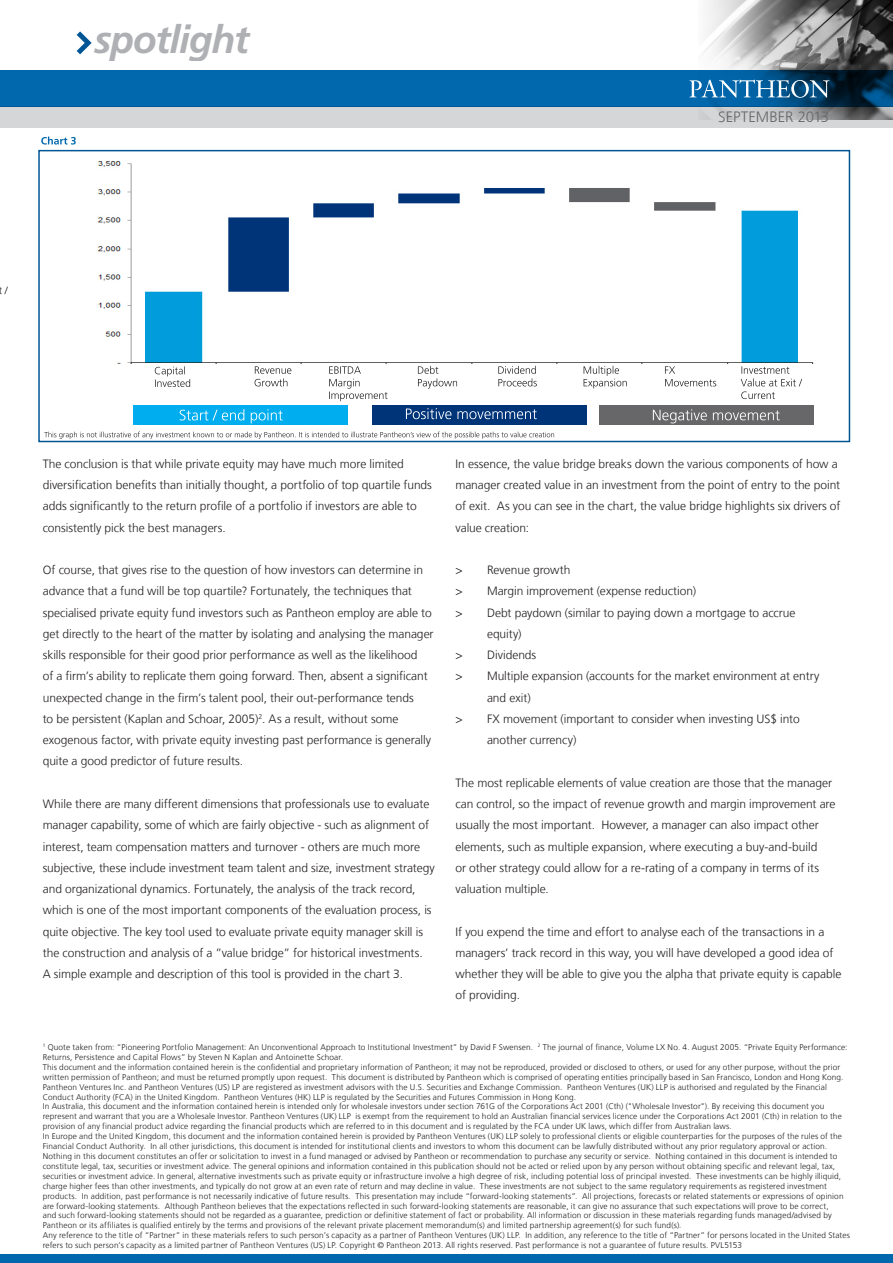
<style>
.page{position:relative;width:893px;height:1263px;background:#fff}
.page>*{position:absolute;margin:0;border:0;box-sizing:border-box;transform-origin:0 0}
.t1{font:italic 700 38.85px "Frutiger LT";letter-spacing:-.03em;color:#afb0b4}
.t2{font:300 15px "Frutiger LT";letter-spacing:-.01em;color:#67676a}
.Main_Para_Folio{font:300 12px/21.3px "Frutiger LT";letter-spacing:-.005em;color:#231f20}
.t3{font:300 10.5px "Frutiger LT";color:#231f20}
.Quotation{font:300 8.25px/9.9px "Frutiger LT";letter-spacing:.015em;color:#231f20}
</style>
<div class="page">
<img style="left:704px;top:1px;width:188px;height:69px">
<div style="left:0;top:70px;width:893px;height:36px;background:#0168ae"></div>
<div style="left:0;top:106px;width:893px;height:22px;background:#d5d6d8"></div>
<svg style="left:689px;top:80px;width:140px;height:18px"></svg>
<div style="left:0;top:1254px;width:893px;height:9px;background:#0168ae"></div>
<svg style="left:77px;top:31px;width:15px;height:23px"></svg>
<div style="left:38px;top:150px;width:812px;height:292px;border:2px solid #005595"></div>
<img style="left:97px;top:161px;width:717px;height:203px">
<div style="left:133px;top:405px;width:214px;height:20px;background:#00aeef"></div>
<div style="left:600px;top:405px;width:214px;height:20px;background:#67676a"></div>
<svg style="left:44px;top:431px;width:510px;height:8px"></svg>
<svg style="left:653px;top:409px;width:127px;height:14px"></svg>
<svg style="left:180px;top:409px;width:103px;height:14px"></svg>
<div style="left:372px;top:405px;width:214px;height:20px;background:#003479"></div>
<svg style="left:406px;top:408px;width:131px;height:11px"></svg>
<svg style="left:41px;top:137px;width:35px;height:8px"></svg>
<svg style="left:255px;top:366px;width:36px;height:20px"></svg>
<svg style="left:329px;top:366px;width:59px;height:35px"></svg>
<svg style="left:418px;top:366px;width:39px;height:23px"></svg>
<svg style="left:498px;top:366px;width:39px;height:20px"></svg>
<svg style="left:584px;top:366px;width:43px;height:22px"></svg>
<svg style="left:665px;top:366px;width:51px;height:20px"></svg>
<svg style="left:741px;top:366px;width:61px;height:33px"></svg>
<svg style="left:155px;top:366px;width:35px;height:21px"></svg>
<h1 class="t1" style="left:94px;top:17px;width:157px">spotlight</h1>
<p class="t3" style="left:-2px;top:284px;width:11px">t /</p>
<h2 class="t2" style="left:718px;top:108px;width:112px">SEPTEMBER 2013</h2>
<p class="Main_Para_Folio" style="left:43px;top:453px;width:391px">The conclusion is that while private equity may have much more limited diversification benefits than initially thought, a portfolio of top quartile funds adds significantly to the return profile of a portfolio if investors are able to consistently pick the best managers.</p>
<p class="Main_Para_Folio" style="left:43px;top:559px;width:392px">Of course, that gives rise to the question of how investors can determine in advance that a fund will be top quartile? Fortunately, the techniques that specialised private equity fund investors such as Pantheon employ are able to get directly to the heart of the matter by isolating and analysing the manager skills responsible for their good prior performance as well as the likelihood<br>of a firm’s ability to replicate them going forward. Then, absent a significant unexpected change in the firm’s talent pool, their out-performance tends<br>to be persistent (Kaplan and Schoar, 2005)<sup>2</sup>. As a result, without some exogenous factor, with private equity investing past performance is generally quite a good predictor of future results.</p>
<p class="Main_Para_Folio" style="left:43px;top:793px;width:394px">While there are many different dimensions that professionals use to evaluate manager capability, some of which are fairly objective - such as alignment of interest, team compensation matters and turnover - others are much more subjective, these include investment team talent and size, investment strategy and organizational dynamics. Fortunately, the analysis of the track record, which is one of the most important components of the evaluation process, is quite objective. The key tool used to evaluate private equity manager skill is the construction and analysis of a ”value bridge” for historical investments.<br>A simple example and description of this tool is provided in the chart 3.</p>
<p class="Main_Para_Folio" style="left:455px;top:453px;width:387px">In essence, the value bridge breaks down the various components of how a manager created value in an investment from the point of entry to the point of exit. As you can see in the chart, the value bridge highlights six drivers of value creation:</p>
<p class="Main_Para_Folio" style="left:455px;top:559px;width:117px">&gt; Revenue growth</p>
<p class="Main_Para_Folio" style="left:455px;top:581px;width:242px">&gt; Margin improvement (expense reduction)</p>
<p class="Main_Para_Folio" style="left:455px;top:602px;width:341px">&gt; Debt paydown (similar to paying down a mortgage to accrue</p>
<p class="Main_Para_Folio" style="left:487px;top:623px;width:36px">equity)</p>
<p class="Main_Para_Folio" style="left:455px;top:644px;width:82px">&gt; Dividends</p>
<p class="Main_Para_Folio" style="left:455px;top:666px;width:365px">&gt; Multiple expansion (accounts for the market environment at entry</p>
<p class="Main_Para_Folio" style="left:487px;top:687px;width:45px">and exit)</p>
<p class="Main_Para_Folio" style="left:455px;top:708px;width:346px">&gt; FX movement (important to consider when investing US$ into</p>
<p class="Main_Para_Folio" style="left:487px;top:729px;width:91px">another currency)</p>
<p class="Main_Para_Folio" style="left:455px;top:772px;width:381px">The most replicable elements of value creation are those that the manager can control, so the impact of revenue growth and margin improvement are usually the most important. However, a manager can also impact other elements, such as multiple expansion, where executing a buy-and-build<br>or other strategy could allow for a re-rating of a company in terms of its valuation multiple.</p>
<p class="Main_Para_Folio" style="left:455px;top:921px;width:387px">If you expend the time and effort to analyse each of the transactions in a managers’ track record in this way, you will have developed a good idea of whether they will be able to give you the alpha that private equity is capable of providing.</p>
<p class="Quotation" style="left:43px;top:1042px;width:809px"><sup>1</sup> Quote taken from: “Pioneering Portfolio Management: An Unconventional Approach to Institutional Investment” by David F Swensen. <sup>2</sup> The journal of finance, Volume LX No. 4. August 2005. “Private Equity Performance:<br>Returns, Persistence and Capital Flows” by Steven N Kaplan and Antoinette Schoar.<br>This document and the information contained herein is the confidential and proprietary information of Pantheon; it may not be reproduced, provided or disclosed to others, or used for any other purpose, without the prior written permission of Pantheon; and must be returned promptly upon request. This document is distributed by Pantheon which is comprised of operating entities principally based in San Francisco, London and Hong Kong.<br>Pantheon Ventures Inc. and Pantheon Ventures (US) LP are registered as investment advisors with the U.S. Securities and Exchange Commission. Pantheon Ventures (UK) LLP is authorised and regulated by the Financial Conduct Authority (FCA) in the United Kingdom. Pantheon Ventures (HK) LLP is regulated by the Securities and Futures Commission in Hong Kong.<br>In Australia, this document and the information contained herein is intended only for wholesale investors under section 761G of the Corporations Act 2001 (Cth) ("Wholesale Investor"). By receiving this document you represent and warrant that you are a Wholesale Investor. Pantheon Ventures (UK) LLP is exempt from the requirement to hold an Australian financial services licence under the Corporations Act 2001 (Cth) in relation to the provision of any financial product advice regarding the financial products which are referred to in this document and is regulated by the FCA under UK laws, which differ from Australian laws.<br>In Europe and the United Kingdom, this document and the information contained herein is provided by Pantheon Ventures (UK) LLP solely to professional clients or eligible counterparties for the purposes of the rules of the Financial Conduct Authority. In all other jurisdictions, this document is intended for institutional clients and investors to whom this document can be lawfully distributed without any prior regulatory approval or action.<br>Nothing in this document constitutes an offer or solicitation to invest in a fund managed or advised by Pantheon or recommendation to purchase any security or service. Nothing contained in this document is intended to constitute legal, tax, securities or investment advice. The general opinions and information contained in this publication should not be acted or relied upon by any person without obtaining specific and relevant legal, tax, securities or investment advice. In general, alternative investments such as private equity or infrastructure involve a high degree of risk, including potential loss of principal invested. These investments can be highly illiquid, charge higher fees than other investments, and typically do not grow at an even rate of return and may decline in value. These investments are not subject to the same regulatory requirements as registered investment products. In addition, past performance is not necessarily indicative of future results. This presentation may include “forward-looking statements”. All projections, forecasts or related statements or expressions of opinion are forward-looking statements. Although Pantheon believes that the expectations reflected in such forward-looking statements are reasonable, it can give no assurance that such expectations will prove to be correct,<br>and such forward-looking statements should not be regarded as a guarantee, prediction or definitive statement of fact or probability. All information or discussion in these materials regarding funds managed/advised by Pantheon or its affiliates is qualified entirely by the terms and provisions of the relevant private placement memorandum(s) and limited partnership agreement(s) for such fund(s).<br>Any reference to the title of “Partner” in these materials refers to such person’s capacity as a partner of Pantheon Ventures (UK) LLP. In addition, any reference to the title of “Partner” for persons located in the United States refers to such person’s capacity as a limited partner of Pantheon Ventures (US) LP. Copyright © Pantheon 2013. All rights reserved. Past performance is not a guarantee of future results. PVL5153</p>
</div>
